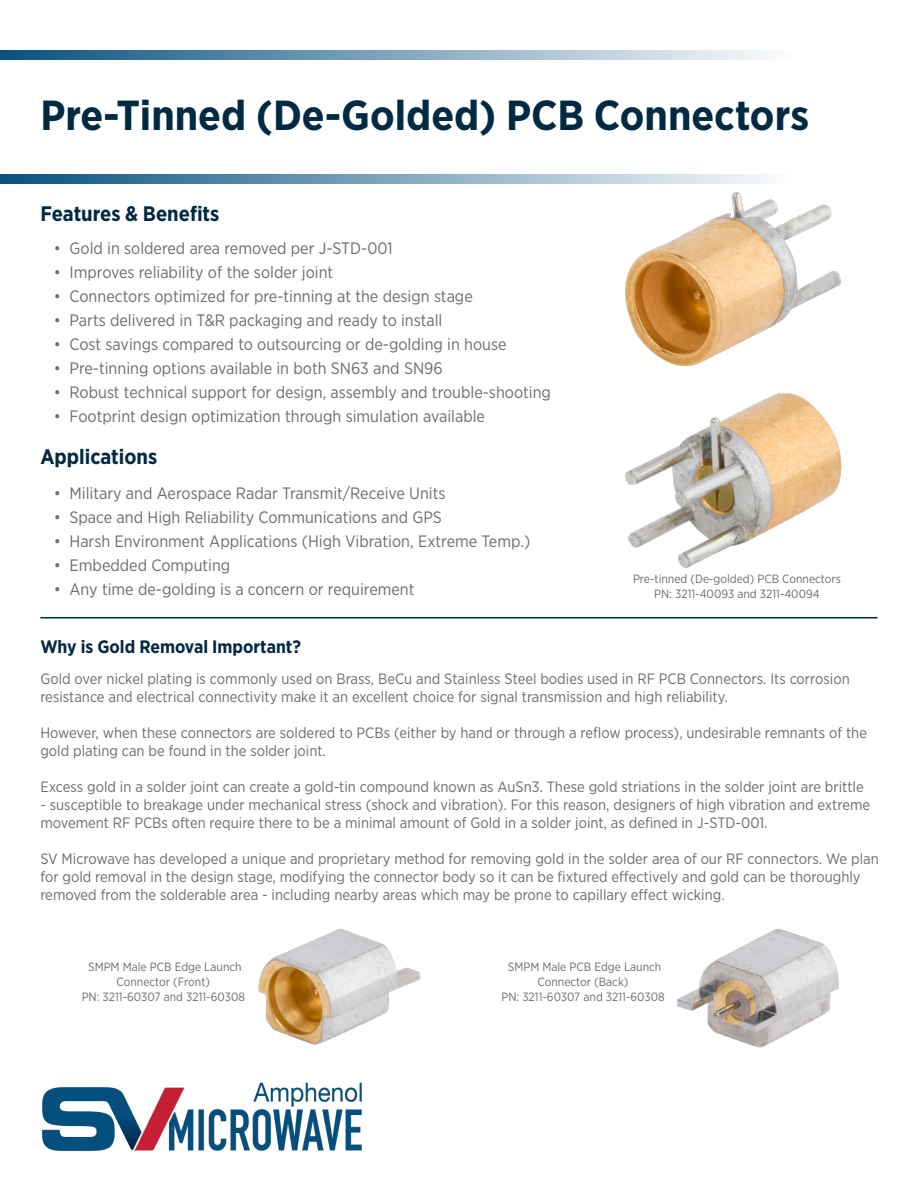
<style>
.page{position:relative;width:918px;height:1188px;background:#fff}
.page>*{position:absolute;margin:0;border:0;box-sizing:border-box;transform-origin:0 0}
.t1{font:700 42px "Gotham Narrow";color:#002942}
.t2{font:700 21px "Gotham Narrow";color:#002942}
.t3{font:700 18px "Gotham Narrow";color:#032841}
.t4{font:16.5px "Gotham Narrow";color:#6c6d70}
.t5{font:15px/18px "Gotham Narrow";color:#6c6d70}
.t6{font:12px/15px "Gotham Narrow";color:#6c6d70;text-align:center}
</style>
<div class="page">
<svg style="left:0;top:174px;width:767px;height:9px"></svg>
<svg style="left:0;top:50px;width:767px;height:10px"></svg>
<hr style="left:40px;top:617px;width:838px;height:1px;background:#002942">
<img style="left:42px;top:1082px;width:320px;height:69px">
<img style="left:625px;top:193px;width:215px;height:173px">
<img style="left:626px;top:393px;width:216px;height:175px">
<img style="left:258px;top:928px;width:162px;height:117px">
<img style="left:678px;top:929px;width:160px;height:119px">
<p class="t1" style="left:40px;top:88px;width:770px">Pre-Tinned (De-Golded) PCB Connectors</p>
<p class="t2" style="left:40px;top:200px;width:181px">Features &amp; Benefits</p>
<p class="t4" style="left:54px;top:237px;width:340px">• Gold in soldered area removed per J-STD-001</p>
<p class="t4" style="left:54px;top:261px;width:281px">• Improves reliability of the solder joint</p>
<p class="t4" style="left:54px;top:285px;width:420px">• Connectors optimized for pre-tinning at the design stage</p>
<p class="t4" style="left:54px;top:309px;width:390px">• Parts delivered in T&amp;R packaging and ready to install</p>
<p class="t4" style="left:54px;top:333px;width:454px">• Cost savings compared to outsourcing or de-golding in house</p>
<p class="t4" style="left:54px;top:357px;width:390px">• Pre-tinning options available in both SN63 and SN96</p>
<p class="t4" style="left:54px;top:381px;width:499px">• Robust technical support for design, assembly and trouble-shooting</p>
<p class="t4" style="left:54px;top:405px;width:433px">• Footprint design optimization through simulation available</p>
<p class="t2" style="left:40px;top:443px;width:118px">Applications</p>
<p class="t4" style="left:54px;top:483px;width:393px">• Military and Aerospace Radar Transmit/Receive Units</p>
<p class="t4" style="left:54px;top:507px;width:390px">• Space and High Reliability Communications and GPS</p>
<p class="t4" style="left:54px;top:531px;width:478px">• Harsh Environment Applications (High Vibration, Extreme Temp.)</p>
<p class="t4" style="left:54px;top:555px;width:178px">• Embedded Computing</p>
<p class="t4" style="left:54px;top:579px;width:362px">• Any time de-golding is a concern or requirement</p>
<p class="t6" style="left:633px;top:571px;width:209px">Pre-tinned (De-golded) PCB Connectors<br>PN: 3211-40093 and 3211-40094</p>
<p class="t3" style="left:40px;top:635px;width:262px">Why is Gold Removal Important?</p>
<p class="t5" style="left:40px;top:669px;width:811px">Gold over nickel plating is commonly used on Brass, BeCu and Stainless Steel bodies used in RF PCB Connectors. Its corrosion resistance and electrical connectivity make it an excellent choice for signal transmission and high reliability.</p>
<p class="t5" style="left:40px;top:723px;width:828px">However, when these connectors are soldered to PCBs (either by hand or through a reflow process), undesirable remnants of the gold plating can be found in the solder joint.</p>
<p class="t5" style="left:40px;top:777px;width:825px">Excess gold in a solder joint can create a gold-tin compound known as AuSn3. These gold striations in the solder joint are brittle</p>
<p class="t5" style="left:40px;top:795px;width:831px">- susceptible to breakage under mechanical stress (shock and vibration). For this reason, designers of high vibration and extreme movement RF PCBs often require there to be a minimal amount of Gold in a solder joint, as defined in J-STD-001.</p>
<p class="t5" style="left:40px;top:849px;width:840px">SV Microwave has developed a unique and proprietary method for removing gold in the solder area of our RF connectors. We plan for gold removal in the design stage, modifying the connector body so it can be fixtured effectively and gold can be thoroughly removed from the solderable area - including nearby areas which may be prone to capillary effect wicking.</p>
<p class="t6" style="left:82px;top:960px;width:165px">SMPM Male PCB Edge Launch<br>Connector (Front)<br>PN: 3211-60307 and 3211-60308</p>
<p class="t6" style="left:501px;top:959px;width:165px">SMPM Male PCB Edge Launch<br>Connector (Back)<br>PN: 3211-60307 and 3211-60308</p>
</div>
